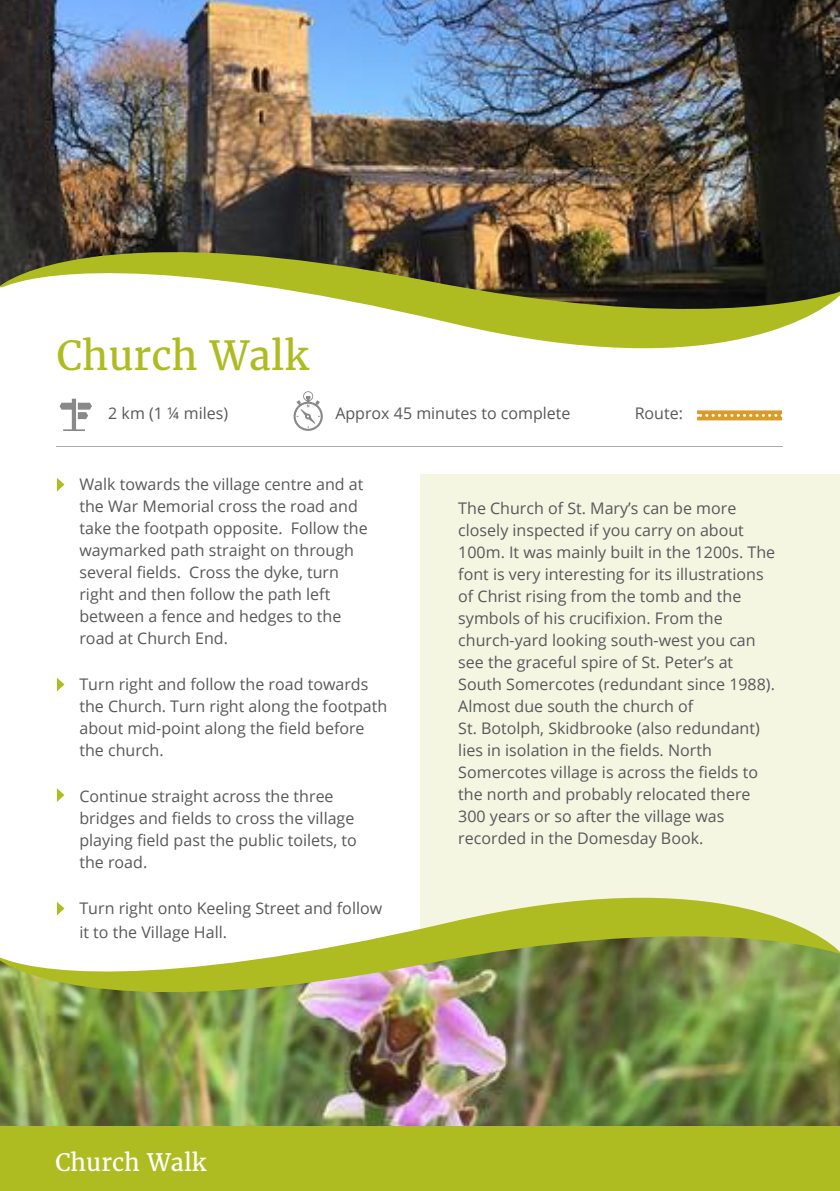
<style>
.page{position:relative;width:840px;height:1191px;background:#fff}
.page>*{position:absolute;margin:0;border:0;box-sizing:border-box;transform-origin:0 0}
.t1{font:40px "Merriweather";color:#aebc21}
.t2{font:24px "Merriweather";color:#fff}
.t3{font:16px/22px "Open Sans";color:#57585a}
</style>
<div class="page">
<div style="left:420px;top:474px;width:419px;height:479px;background:#f4f6e2"></div>
<img style="left:0;top:992px;width:839px;height:134px">
<svg style="left:0;top:897px;width:839px;height:95px"></svg>
<div style="left:0;top:1126px;width:839px;height:65px;background:#aebc21"></div>
<img style="left:0;top:0;width:839px;height:252px">
<svg style="left:0;top:252px;width:839px;height:96px"></svg>
<svg style="left:57px;top:478px;width:7px;height:13px"></svg>
<svg style="left:57px;top:788px;width:7px;height:14px"></svg>
<svg style="left:57px;top:678px;width:7px;height:13px"></svg>
<svg style="left:57px;top:901px;width:7px;height:14px"></svg>
<svg style="left:837px;top:259px;width:2px;height:44px"></svg>
<svg style="left:293px;top:391px;width:29px;height:40px"></svg>
<svg style="left:59px;top:399px;width:33px;height:31px"></svg>
<hr style="left:56px;top:446px;width:726px;height:1px;background:#57585a">
<div style="left:696px;top:410px;width:85px;height:10px;background:#da9b27"></div>
<svg style="left:696px;top:414px;width:79px;height:3px"></svg>
<p class="t1" style="left:57px;top:331px;width:254px">Church Walk</p>
<p class="t3" style="left:108px;top:402px;width:121px">2 km (1 ¼ miles)</p>
<p class="t3" style="left:335px;top:402px;width:237px">Approx 45 minutes to complete</p>
<p class="t3" style="left:634px;top:402px;width:50px">Route:</p>
<p class="t3" style="left:79px;top:472px;width:289px">Walk towards the village centre and at the War Memorial cross the road and take the footpath opposite. Follow the waymarked path straight on through several fields. Cross the dyke, turn right and then follow the path left between a fence and hedges to the road at Church End.</p>
<p class="t3" style="left:79px;top:672px;width:309px">Turn right and follow the road towards the Church. Turn right along the footpath about mid-point along the field before the church.</p>
<p class="t3" style="left:79px;top:784px;width:279px">Continue straight across the three bridges and fields to cross the village playing field past the public toilets, to the road.</p>
<p class="t3" style="left:79px;top:895px;width:304px;line-height:24px">Turn right onto Keeling Street and follow it to the Village Hall.</p>
<p class="t3" style="left:458px;top:497px;width:318px">The Church of St. Mary’s can be more closely inspected if you carry on about 100m. It was mainly built in the 1200s. The font is very interesting for its illustrations of Christ rising from the tomb and the symbols of his crucifixion. From the church-yard looking south-west you can see the graceful spire of St. Peter’s at South Somercotes (redundant since 1988).<br>Almost due south the church of<br>St. Botolph, Skidbrooke (also redundant) lies in isolation in the fields. North Somercotes village is across the fields to the north and probably relocated there 300 years or so after the village was recorded in the Domesday Book.</p>
<p class="t2" style="left:55px;top:1147px;width:153px">Church Walk</p>
</div>
